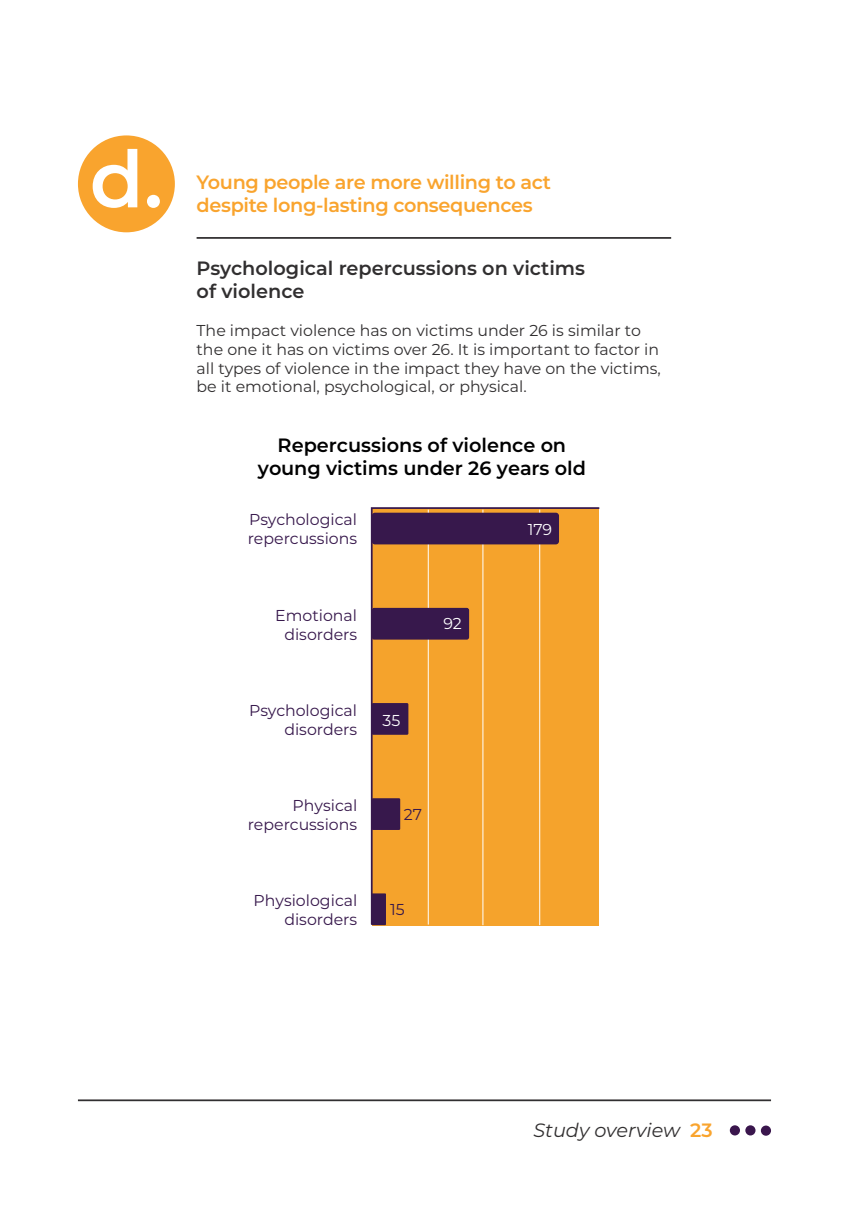
<style>
.page{position:relative;width:849px;height:1221px;background:#fff}
.page>*{position:absolute;margin:0;border:0;box-sizing:border-box;transform-origin:0 0}
.Semibold_Centre{font:600 78.75px "Montserrat";color:#fff}
.Left_11pt_Semibold{font:600 19.25px "Montserrat";letter-spacing:-.02em;color:#f9a42e}
.t1{font:600 19.25px/23.1px "Montserrat";color:#000001;text-align:center}
.Left_11pt_Semibold-2{font:600 19.25px "Montserrat";color:#312f30}
.t2{font:italic 19.25px "Montserrat";color:#312f30}
.Grey_Left__Reg{font:15.75px/18.9px "Montserrat";color:#312f30}
.t3{font:15.75px/18.9px "Montserrat";color:#37184c;text-align:right}
.t4{font:15.75px "Montserrat";color:#fff}
.s1{font-weight:600;font-style:normal;color:#f9a42e}
</style>
<div class="page">
<div style="left:729px;top:1125px;width:10px;height:10px;background:#3a164d;border-radius:50%"></div>
<div style="left:745px;top:1125px;width:10px;height:10px;background:#3a164d;border-radius:50%"></div>
<div style="left:760px;top:1125px;width:10px;height:10px;background:#3a164d;border-radius:50%"></div>
<hr style="left:78px;top:1099px;width:692px;height:2px;background:#312f30">
<div style="left:78px;top:135px;width:97px;height:97px;background:#f9a42e;border-radius:50%"></div>
<hr style="left:196px;top:237px;width:475px;height:2px;background:#312f30">
<svg style="left:370px;top:507px;width:230px;height:418px;background:#dc9234"></svg>
<p class="Semibold_Centre" style="left:90px;top:123px;width:75px">d.</p>
<p class="Left_11pt_Semibold" style="left:196px;top:168px;width:356px">Young people are more willing to act</p>
<p class="Left_11pt_Semibold" style="left:196px;top:191px;width:337px">despite long-lasting consequences</p>
<p class="Left_11pt_Semibold-2" style="left:196px;top:254px;width:390px">Psychological repercussions on victims</p>
<p class="Left_11pt_Semibold-2" style="left:196px;top:277px;width:109px">of violence</p>
<p class="Grey_Left__Reg" style="left:196px;top:320px;width:465px">The impact violence has on victims under 26 is similar to the one it has on victims over 26. It is important to factor in all types of violence in the impact they have on the victims, be it emotional, psychological, or physical.</p>
<p class="t1" style="left:258px;top:432px;width:329px">Repercussions of violence on young victims under 26 years old</p>
<p class="t3" style="left:248px;top:509px;width:111px;text-align:left">Psychological repercussions</p>
<p class="t4" style="left:527px;top:518px;width:26px">179</p>
<p class="t3" style="left:275px;top:605px;width:83px;text-align:center">Emotional disorders</p>
<p class="t3" style="left:249px;top:700px;width:110px">Psychological disorders</p>
<p class="t3" style="left:248px;top:795px;width:111px">Physical repercussions</p>
<p class="t3" style="left:253px;top:890px;width:105px">Physiological disorders</p>
<p class="t4" style="left:443px;top:613px;width:20px">92</p>
<p class="t4" style="left:382px;top:709px;width:19px">35</p>
<p class="t3" style="left:404px;top:804px;width:20px">27</p>
<p class="t3" style="left:390px;top:899px;width:16px">15</p>
<p class="t2" style="left:533px;top:1116px;width:181px">Study overview <span class="s1">23</span></p>
</div>
